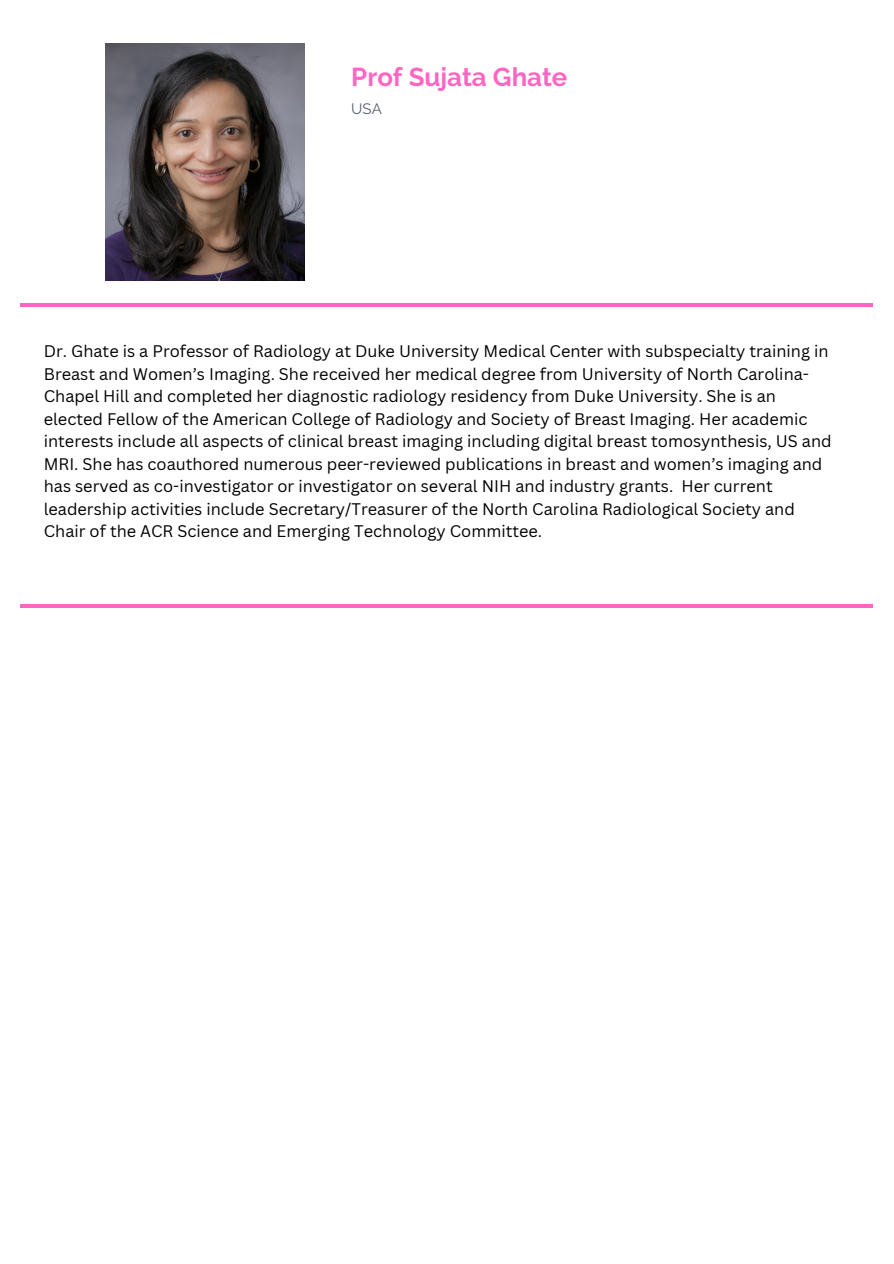
<style>
.page{position:relative;width:894px;height:1264px;background:#fff}
.page>*{position:absolute;margin:0;border:0;box-sizing:border-box;transform-origin:0 0}
.t1{font:700 25.8px "Raleway";color:#ff66c4}
.t2{font:16.35px/22.5px "Canva Sans";color:#000}
.t3{font:15px "Raleway";color:#555e70}
</style>
<div class="page">
<hr style="left:20px;top:304px;width:853px;height:3px;background:#ff66c4">
<hr style="left:20px;top:604px;width:853px;height:3px;background:#ff66c4">
<img style="left:105px;top:43px;width:199px;height:238px">
<h1 class="t1" style="left:351px;top:61px;width:217px">Prof Sujata Ghate</h1>
<h2 class="t3" style="left:351px;top:100px;width:32px">USA</h2>
<p class="t2" style="left:44px;top:339px;width:789px">Dr. Ghate is a Professor of Radiology at Duke University Medical Center with subspecialty training in Breast and Women’s Imaging. She received her medical degree from University of North Carolina-Chapel Hill and completed her diagnostic radiology residency from Duke University. She is an elected Fellow of the American College of Radiology and Society of Breast Imaging. Her academic interests include all aspects of clinical breast imaging including digital breast tomosynthesis, US and MRI. She has coauthored numerous peer-reviewed publications in breast and women’s imaging and has served as co-investigator or investigator on several NIH and industry grants. Her current leadership activities include Secretary/Treasurer of the North Carolina Radiological Society and Chair of the ACR Science and Emerging Technology Committee.</p>
</div>
